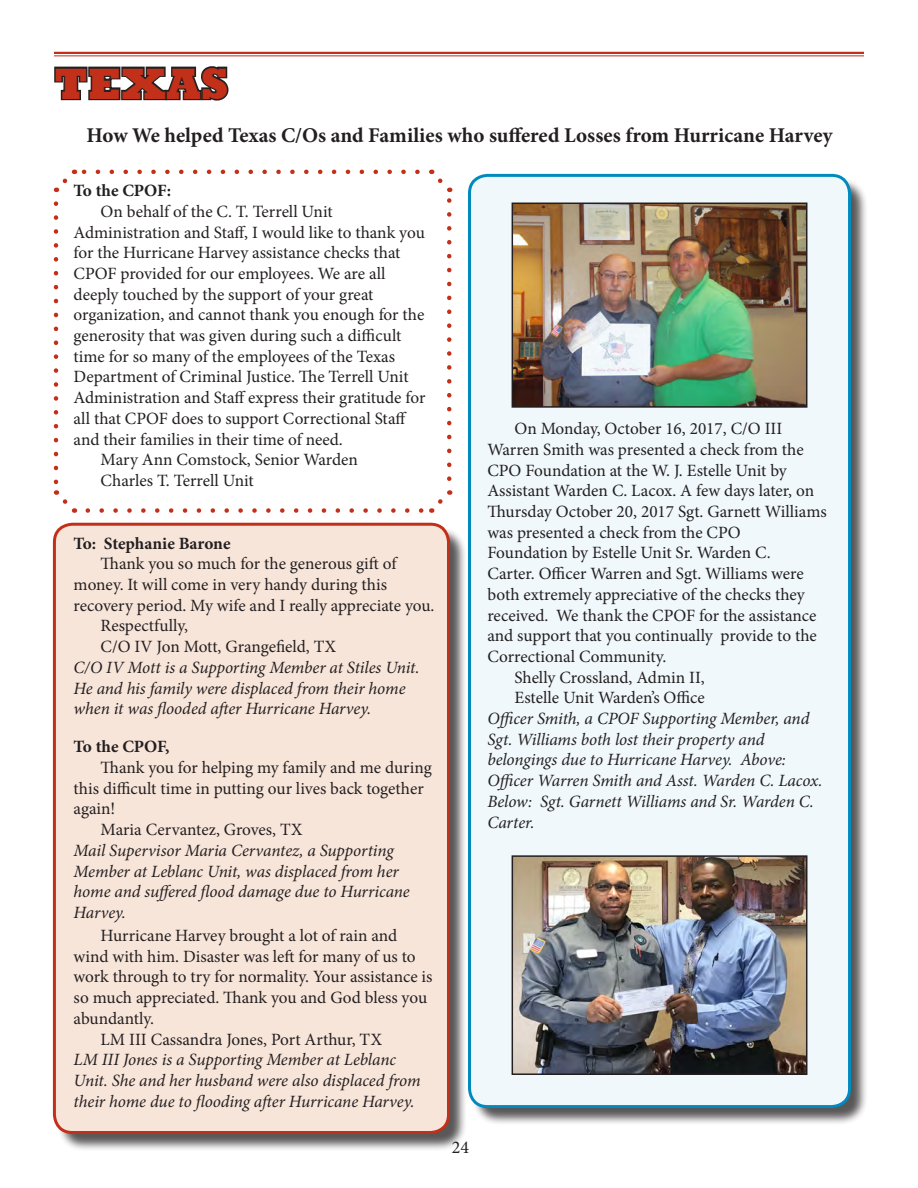
<style>
.page{position:relative;width:918px;height:1188px;background:#fff}
.page>*{position:absolute;margin:0;border:0;box-sizing:border-box;transform-origin:0 0}
.t1{font:800 45px "Rockwell";color:#c23019}
.t2{font:700 21px "Minion Pro";color:#231f20}
.t3{font:18px "Minion Pro";color:#231f20}
.t4{font:17.25px "Minion Pro";letter-spacing:-.005em;color:#231f20}
.t5{font:italic 17.25px/20.7px "Minion Pro";letter-spacing:-.005em;color:#231f20}
.t6{font:700 17.25px "Minion Pro";color:#231f20}
</style>
<div class="page">
<div style="left:57px;top:527px;width:410px;height:624px;background:#231f20;opacity:.75"></div>
<div style="left:54px;top:524px;width:394px;height:608px;background:#f8e5da;border-radius:18px"></div>
<div style="left:53px;top:523px;width:397px;height:611px;border:3px solid #c23019;border-radius:18px"></div>
<div style="left:472px;top:178px;width:396px;height:947px;background:#231f20;opacity:.75"></div>
<div style="left:470px;top:175px;width:380px;height:932px;background:#f0f8fb;border-radius:18px"></div>
<div style="left:468px;top:174px;width:383px;height:934px;border:3px solid #008abe;border-radius:18px"></div>
<hr style="left:54px;top:55px;width:810px;height:1px;background:#c23019">
<hr style="left:54px;top:52px;width:810px;height:2px;background:#c23019">
<svg style="left:54px;top:66px;width:175px;height:35px"></svg>
<img style="left:515px;top:206px;width:289px;height:199px">
<div style="left:512px;top:203px;width:295px;height:205px;border:2px solid #231f20"></div>
<img style="left:515px;top:858px;width:289px;height:214px">
<div style="left:512px;top:855px;width:295px;height:220px;border:2px solid #231f20"></div>
<svg style="left:88px;top:508px;width:336px;height:5px"></svg>
<svg style="left:81px;top:170px;width:337px;height:4px"></svg>
<svg style="left:54px;top:204px;width:22px;height:309px"></svg>
<svg style="left:431px;top:490px;width:20px;height:23px"></svg>
<svg style="left:429px;top:170px;width:23px;height:309px"></svg>
<svg style="left:54px;top:170px;width:21px;height:22px"></svg>
<h1 class="t1" style="left:54px;top:56px;width:176px">TEXAS</h1>
<p class="t2" style="left:86px;top:120px;width:748px">How We helped Texas C/Os and Families who suffered Losses from Hurricane Harvey</p>
<p class="t6" style="left:74px;top:178px;width:99px">To the CPOF:</p>
<p class="t4" style="left:101px;top:200px;width:234px">On behalf of the C. T. Terrell Unit</p>
<p class="t4" style="left:74px;top:220px;width:353px">Administration and Staff, I would like to thank you</p>
<p class="t4" style="left:74px;top:241px;width:328px">for the Hurricane Harvey assistance checks that</p>
<p class="t4" style="left:74px;top:262px;width:313px">CPOF provided for our employees. We are all</p>
<p class="t4" style="left:74px;top:283px;width:301px">deeply touched by the support of your great</p>
<p class="t4" style="left:74px;top:303px;width:352px">organization, and cannot thank you enough for the</p>
<p class="t4" style="left:74px;top:324px;width:329px">generosity that was given during such a difficult</p>
<p class="t4" style="left:74px;top:345px;width:323px">time for so many of the employees of the Texas</p>
<p class="t4" style="left:74px;top:365px;width:337px">Department of Criminal Justice. The Terrell Unit</p>
<p class="t4" style="left:74px;top:386px;width:353px">Administration and Staff express their gratitude for</p>
<p class="t4" style="left:74px;top:407px;width:335px">all that CPOF does to support Correctional Staff</p>
<p class="t4" style="left:74px;top:427px;width:271px">and their families in their time of need.</p>
<p class="t4" style="left:101px;top:448px;width:259px">Mary Ann Comstock, Senior Warden</p>
<p class="t4" style="left:101px;top:469px;width:155px">Charles T. Terrell Unit</p>
<p class="t6" style="left:74px;top:531px;width:159px">To: Stephanie Barone</p>
<p class="t4" style="left:101px;top:552px;width:297px">Thank you so much for the generous gift of</p>
<p class="t4" style="left:74px;top:573px;width:315px">money. It will come in very handy during this</p>
<p class="t4" style="left:74px;top:594px;width:362px">recovery period. My wife and I really appreciate you.</p>
<p class="t4" style="left:101px;top:614px;width:89px">Respectfully,</p>
<p class="t4" style="left:101px;top:635px;width:237px">C/O IV Jon Mott, Grangefield, TX</p>
<p class="t5" style="left:74px;top:657px;width:347px">C/O IV Mott is a Supporting Member at Stiles Unit.<br>He and his family were displaced from their home when it was flooded after Hurricane Harvey.</p>
<p class="t6" style="left:74px;top:735px;width:97px">To the CPOF,</p>
<p class="t4" style="left:101px;top:756px;width:333px">Thank you for helping my family and me during</p>
<p class="t4" style="left:74px;top:777px;width:352px">this difficult time in putting our lives back together</p>
<p class="t4" style="left:74px;top:797px;width:43px">again!</p>
<p class="t4" style="left:101px;top:818px;width:203px">Maria Cervantez, Groves, TX</p>
<p class="t5" style="left:74px;top:840px;width:338px">Mail Supervisor Maria Cervantez, a Supporting Member at Leblanc Unit, was displaced from her home and suffered flood damage due to Hurricane Harvey.</p>
<p class="t4" style="left:101px;top:924px;width:298px">Hurricane Harvey brought a lot of rain and</p>
<p class="t4" style="left:74px;top:945px;width:344px">wind with him. Disaster was left for many of us to</p>
<p class="t4" style="left:74px;top:965px;width:360px">work through to try for normality. Your assistance is</p>
<p class="t4" style="left:74px;top:986px;width:355px">so much appreciated. Thank you and God bless you</p>
<p class="t4" style="left:74px;top:1007px;width:82px">abundantly.</p>
<p class="t4" style="left:101px;top:1028px;width:283px">LM III Cassandra Jones, Port Arthur, TX</p>
<p class="t5" style="left:74px;top:1049px;width:349px">LM III Jones is a Supporting Member at Leblanc<br>Unit. She and her husband were also displaced from their home due to flooding after Hurricane Harvey.</p>
<p class="t4" style="left:514px;top:417px;width:269px">On Monday, October 16, 2017, C/O III</p>
<p class="t4" style="left:487px;top:438px;width:318px">Warren Smith was presented a check from the</p>
<p class="t4" style="left:487px;top:459px;width:301px">CPO Foundation at the W. J. Estelle Unit by</p>
<p class="t4" style="left:487px;top:479px;width:328px">Assistant Warden C. Lacox. A few days later, on</p>
<p class="t4" style="left:487px;top:500px;width:341px">Thursday October 20, 2017 Sgt. Garnett Williams</p>
<p class="t4" style="left:487px;top:521px;width:255px">was presented a check from the CPO</p>
<p class="t4" style="left:487px;top:541px;width:285px">Foundation by Estelle Unit Sr. Warden C.</p>
<p class="t4" style="left:487px;top:562px;width:318px">Carter. Officer Warren and Sgt. Williams were</p>
<p class="t4" style="left:487px;top:583px;width:319px">both extremely appreciative of the checks they</p>
<p class="t4" style="left:487px;top:603px;width:331px">received. We thank the CPOF for the assistance</p>
<p class="t4" style="left:487px;top:624px;width:331px">and support that you continually provide to the</p>
<p class="t4" style="left:487px;top:645px;width:180px">Correctional Community.</p>
<p class="t4" style="left:514px;top:666px;width:192px">Shelly Crossland, Admin II,</p>
<p class="t4" style="left:514px;top:686px;width:192px">Estelle Unit Warden’s Office</p>
<p class="t5" style="left:487px;top:708px;width:336px">Officer Smith, a CPOF Supporting Member, and Sgt. Williams both lost their property and belongings due to Hurricane Harvey. Above:<br>Officer Warren Smith and Asst. Warden C. Lacox.<br>Below: Sgt. Garnett Williams and Sr. Warden C.<br>Carter.</p>
<p class="t3" style="left:452px;top:1136px;width:19px">24</p>
</div>
